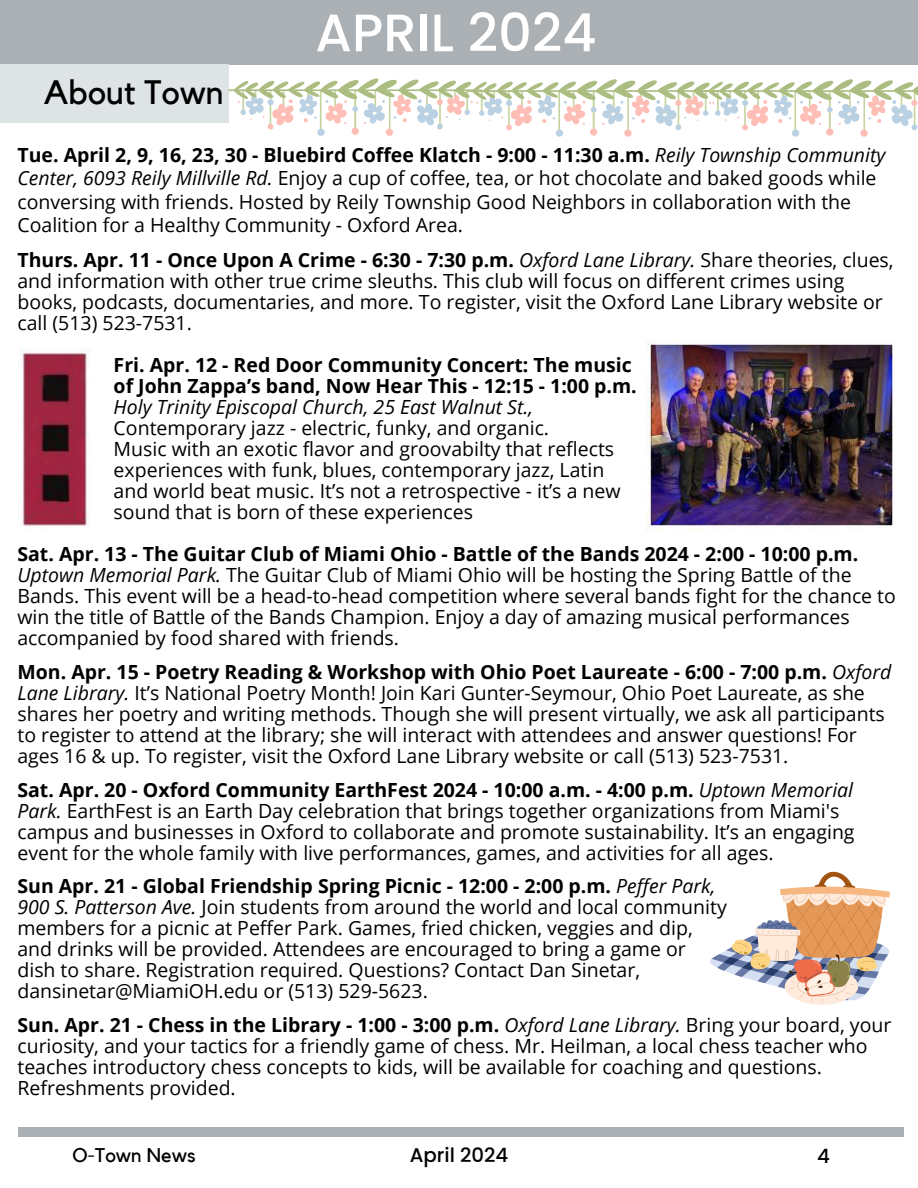
<style>
.page{position:relative;width:918px;height:1188px;background:#fff}
.page>*{position:absolute;margin:0;border:0;box-sizing:border-box;transform-origin:0 0}
.t1{font:500 52.65px "Poppins";color:#fff}
.t2{font:33.75px "Kollektif";color:#000}
.t3{font:19.8px "Kollektif";color:#000}
.t4{font:500 19.8px "Poppins";color:#000}
.t5{font:19.5px/21px "Open Sans";color:#000}
.t6{font:700 19.5px "Open Sans";color:#000}
.t7{font:italic 19.5px "Open Sans";color:#000}
.s1{font-weight:700}
.s2{font-style:italic}
.s3{font-weight:400;font-style:italic}
</style>
<div class="page">
<div style="left:19px;top:1127px;width:885px;height:10px;background:#abb0b4"></div>
<div style="left:0;top:0;width:918px;height:65px;background:#abb0b4"></div>
<div style="left:0;top:65px;width:228px;height:58px;background:#dee3e6"></div>
<svg style="left:228px;top:78px;width:690px;height:59px"></svg>
<svg style="left:710px;top:871px;width:180px;height:134px"></svg>
<img style="left:647px;top:340px;width:246px;height:189px">
<img style="left:19px;top:348px;width:71px;height:179px">
<p class="t2" style="left:44px;top:77px;width:182px">About Town</p>
<p class="t1" style="left:315px;top:-4px;width:283px">APRIL 2024</p>
<h1 class="t5" style="left:17px;top:143px;width:869px;line-height:23.2px"><span class="s1">Tue. April 2, 9, 16, 23, 30 - Bluebird Coffee Klatch - 9:00 - 11:30 a.m.</span> <span class="s2">Reily Township Community Center, 6093 Reily Millville Rd.</span> Enjoy a cup of coffee, tea, or hot chocolate and baked goods while conversing with friends. Hosted by Reily Township Good Neighbors in collaboration with the Coalition for a Healthy Community - Oxford Area.</h1>
<h2 class="t5" style="left:17px;top:249px;width:878px"><span class="s1">Thurs. Apr. 11 - Once Upon A Crime - 6:30 - 7:30 p.m.</span> <span class="s2">Oxford Lane Library.</span> Share theories, clues, and information with other true crime sleuths. This club will focus on different crimes using books, podcasts, documentaries, and more. To register, visit the Oxford Lane Library website or call (513) 523-7531.</h2>
<p class="t6" style="left:114px;top:351px;width:520px">Fri. Apr. 12 - Red Door Community Concert: The music</p>
<p class="t6" style="left:114px;top:372px;width:525px">of John Zappa’s band, Now Hear This - 12:15 - 1:00 p.m.</p>
<p class="t7" style="left:114px;top:393px;width:421px">Holy Trinity Episcopal Church, 25 East Walnut St.,</p>
<p class="t5" style="left:114px;top:417px;width:437px">Contemporary jazz - electric, funky, and organic.</p>
<p class="t5" style="left:114px;top:438px;width:502px">Music with an exotic flavor and groovabilty that reflects</p>
<p class="t5" style="left:114px;top:459px;width:492px">experiences with funk, blues, contemporary jazz, Latin</p>
<p class="t5" style="left:114px;top:480px;width:508px">and world beat music. It’s not a retrospective - it’s a new</p>
<p class="t5" style="left:114px;top:501px;width:361px">sound that is born of these experiences</p>
<p class="t5" style="left:17px;top:543px;width:880px"><span class="s1">Sat. Apr. 13 - The Guitar Club of Miami Ohio - Battle of the Bands 2024 - 2:00 - 10:00 p.m.<br></span><span class="s2">Uptown Memorial Park.</span> The Guitar Club of Miami Ohio will be hosting the Spring Battle of the Bands. This event will be a head-to-head competition where several bands fight for the chance to win the title of Battle of the Bands Champion. Enjoy a day of amazing musical performances accompanied by food shared with friends.</p>
<p class="t5" style="left:17px;top:661px;width:875px"><span class="s1">Mon. Apr. 15 - Poetry Reading &amp; Workshop with Ohio Poet Laureate - 6:00 - 7:00 p.m.</span> <span class="s2">Oxford Lane Library.</span> It’s National Poetry Month! Join Kari Gunter-Seymour, Ohio Poet Laureate, as she shares her poetry and writing methods. Though she will present virtually, we ask all participants to register to attend at the library; she will interact with attendees and answer questions! For ages 16 &amp; up. To register, visit the Oxford Lane Library website or call (513) 523-7531.</p>
<p class="t5" style="left:17px;top:779px;width:839px"><span class="s1">Sat. Apr. 20 - Oxford Community EarthFest 2024 - 10:00 a.m. - 4:00 p.m.</span> <span class="s2">Uptown Memorial Park.</span> EarthFest is an Earth Day celebration that brings together organizations from Miami's campus and businesses in Oxford to collaborate and promote sustainability. It’s an engaging event for the whole family with live performances, games, and activities for all ages.</p>
<p class="t6" style="left:17px;top:873px;width:699px">Sun Apr. 21 - Global Friendship Spring Picnic - 12:00 - 2:00 p.m. <span class="s3">Peffer Park,</span></p>
<p class="t5" style="left:17px;top:896px;width:711px"><span class="s2">900 S. Patterson Ave.</span> Join students from around the world and local community</p>
<p class="t5" style="left:17px;top:917px;width:677px">members for a picnic at Peffer Park. Games, fried chicken, veggies and dip,</p>
<p class="t5" style="left:17px;top:938px;width:670px">and drinks will be provided. Attendees are encouraged to bring a game or</p>
<p class="t5" style="left:17px;top:959px;width:624px">dish to share. Registration required. Questions? Contact Dan Sinetar,</p>
<p class="t5" style="left:17px;top:980px;width:412px">dansinetar@MiamiOH.edu or (513) 529-5623.</p>
<p class="t5" style="left:17px;top:1014px;width:875px"><span class="s1">Sun. Apr. 21 - Chess in the Library - 1:00 - 3:00 p.m.</span> <span class="s2">Oxford Lane Library.</span> Bring your board, your curiosity, and your tactics for a friendly game of chess. Mr. Heilman, a local chess teacher who teaches introductory chess concepts to kids, will be available for coaching and questions.<br>Refreshments provided.</p>
<p class="t3" style="left:72px;top:1146px;width:125px">O-Town News</p>
<p class="t4" style="left:410px;top:1141px;width:100px">April 2024</p>
<p class="t4" style="left:817px;top:1142px;width:14px">4</p>
</div>
